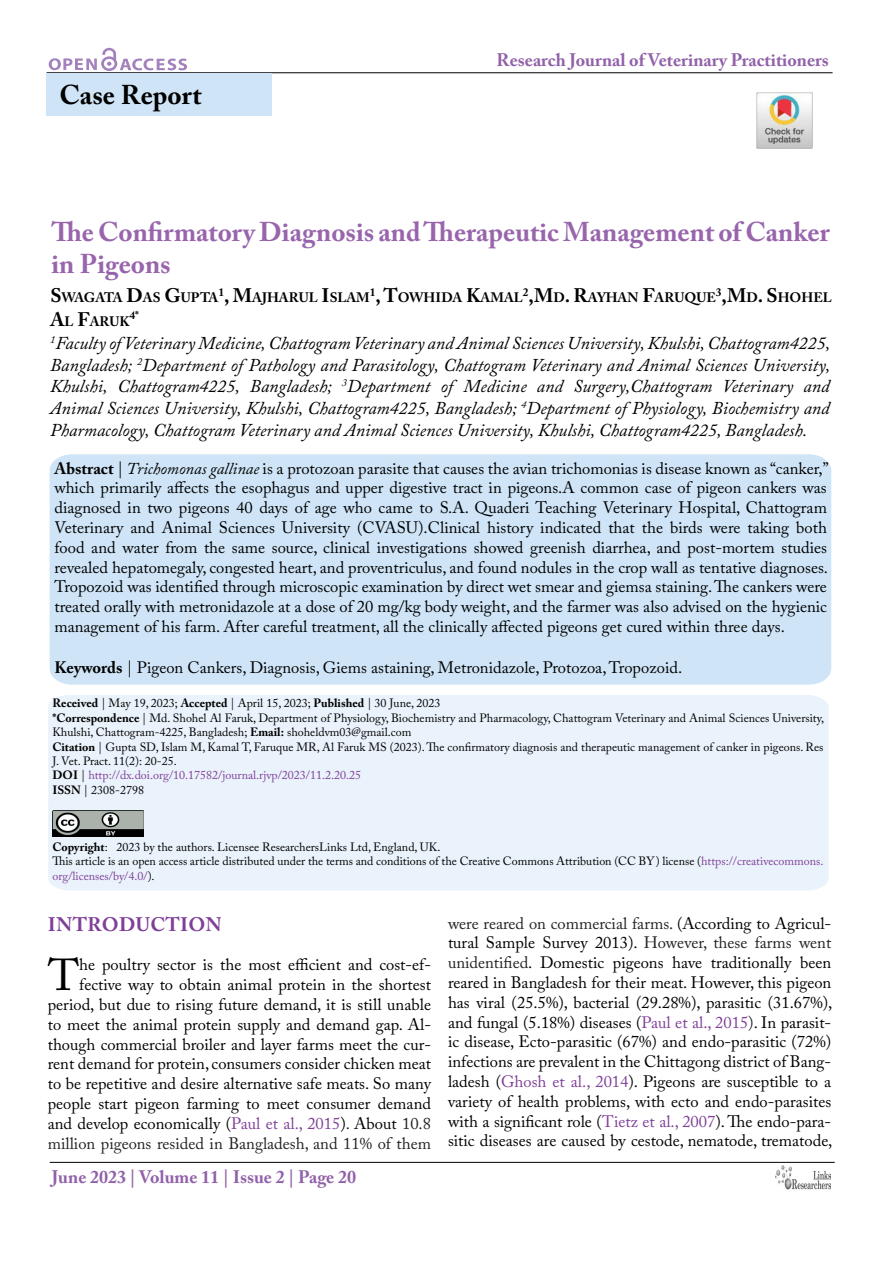
<style>
.page{position:relative;width:893px;height:1263px;background:#fff}
.page>*{position:absolute;margin:0;border:0;box-sizing:border-box;transform-origin:0 0}
.t1{font:44.4px "Adobe Caslon Pro";color:#000}
.t2{font:700 27px/32.4px "Adobe Caslon Pro";color:#7f3f98}
.t3{font:700 27px "Adobe Caslon Pro";letter-spacing:.005em;color:#000}
.t4{font:700 19.5px "Adobe Caslon Pro";letter-spacing:.025em;color:#7f3f98}
.t5{font:italic 18px/21.6px "Adobe Caslon Pro";color:#000;text-align:justify}
.t6{font:700 18px "Adobe Caslon Pro";color:#9161a9}
.t7{font:16.5px/19.8px "Adobe Caslon Pro";color:#000;text-align:justify}
.t8{font:700 13.65px/23.4px "Adobe Caslon Pro";color:#000}
.t9{font:12px/14.4px "Adobe Caslon Pro";color:#000}
.t10{font:700 11.4px "Adobe Caslon Pro";color:#000}
.s1{font-size:19.5px}
.s2{font-weight:700}
.s3{font-style:italic}
.s4{color:#7f3f98}
.s5{color:#222}
</style>
<div class="page">
<hr style="left:47px;top:72px;width:785px;height:1px;background:#000">
<hr style="left:50px;top:1162px;width:785px;height:1px;background:#000">
<svg style="left:49px;top:48px;width:138px;height:23px"></svg>
<img style="left:775px;top:1165px;width:56px;height:25px">
<div style="left:47px;top:74px;width:225px;height:42px;background:#cfe5f7"></div>
<div style="left:50px;top:454px;width:781px;height:231px;background:#cfe5f7"></div>
<div style="left:48px;top:695px;width:781px;height:195px;background:#eaf3fb"></div>
<img style="left:52px;top:810px;width:92px;height:26px">
<img style="left:757px;top:93px;width:55px;height:55px">
<h2 class="t3" style="left:60px;top:79px;width:144px">Case Report</h2>
<p class="t6" style="left:497px;top:50px;width:334px">Research Journal of Veterinary Practitioners</p>
<h2 class="t2" style="left:51px;top:215px;width:780px">The Confirmatory Diagnosis and Therapeutic Management of Canker in Pigeons</h2>
<p class="t8" style="left:50px;top:286px;width:783px"><span class="s1">S</span>WAGATA <span class="s1">D</span>AS <span class="s1">G</span>UPTA<sup>1</sup><span class="s1">, M</span>AJHARUL <span class="s1">I</span>SLAM<sup>1</sup><span class="s1">, T</span>OWHIDA <span class="s1">K</span>AMAL<sup>2</sup><span class="s1">,M</span>D<span class="s1">. R</span>AYHAN <span class="s1">F</span>ARUQUE<sup>3</sup><span class="s1">,M</span>D<span class="s1">. S</span>HOHEL<br><span class="s1">A</span>L <span class="s1">F</span>ARUK</p>
<p class="t10" style="left:130px;top:309px;width:11px">4*</p>
<p class="t5" style="left:50px;top:332px;width:782px"><sup>1</sup>Faculty of Veterinary Medicine, Chattogram Veterinary and Animal Sciences University, Khulshi, Chattogram4225, Bangladesh; <sup>2</sup>Department of Pathology and Parasitology, Chattogram Veterinary and Animal Sciences University, Khulshi, Chattogram4225, Bangladesh; <sup>3</sup>Department of Medicine and Surgery,Chattogram Veterinary and Animal Sciences University, Khulshi, Chattogram4225, Bangladesh; <sup>4</sup>Department of Physiology, Biochemistry and Pharmacology, Chattogram Veterinary and Animal Sciences University, Khulshi, Chattogram4225, Bangladesh.</p>
<p class="t7" style="left:54px;top:458px;width:776px"><span class="s2">Abstract</span> | <span class="s3">Trichomonas gallinae</span> is a protozoan parasite that causes the avian trichomonias is disease known as “canker,” which primarily affects the esophagus and upper digestive tract in pigeons.A common case of pigeon cankers was diagnosed in two pigeons 40 days of age who came to S.A. Quaderi Teaching Veterinary Hospital, Chattogram Veterinary and Animal Sciences University (CVASU).Clinical history indicated that the birds were taking both food and water from the same source, clinical investigations showed greenish diarrhea, and post-mortem studies revealed hepatomegaly, congested heart, and proventriculus, and found nodules in the crop wall as tentative diagnoses.<br>Tropozoid was identified through microscopic examination by direct wet smear and giemsa staining. The cankers were treated orally with metronidazole at a dose of 20 mg/kg body weight, and the farmer was also advised on the hygienic management of his farm. After careful treatment, all the clinically affected pigeons get cured within three days.</p>
<p class="t7" style="left:54px;top:658px;width:629px"><span class="s2">Keywords</span> | Pigeon Cankers, Diagnosis, Giems astaining, Metronidazole, Protozoa, Tropozoid.</p>
<p class="t9" style="left:52px;top:696px;width:773px"><span class="s2">Received</span> | May 19, 2023; <span class="s2">Accepted</span> | April 15, 2023; <span class="s2">Published</span> | 30 June, 2023<br><span class="s2">*Correspondence</span> | Md. Shohel Al Faruk, Department of Physiology, Biochemistry and Pharmacology, Chattogram Veterinary and Animal Sciences University, Khulshi, Chattogram-4225, Bangladesh; <span class="s2">Email:</span> shoheldvm03@gmail.com<br><span class="s2">Citation</span> | Gupta SD, Islam M, Kamal T, Faruque MR, Al Faruk MS (2023). The confirmatory diagnosis and therapeutic management of canker in pigeons. Res J. Vet. Pract. 11(2): 20-25.<br><span class="s2">DOI</span> | <span class="s4">http://dx.doi.org/10.17582/journal.rjvp/2023/11.2.20.25<br></span><span class="s2">ISSN</span> | 2308-2798</p>
<p class="t9" style="left:52px;top:840px;width:772px"><span class="s2">Copyright</span>: 2023 by the authors. Licensee ResearchersLinks Ltd, England, UK.<br>This article is an open access article distributed under the terms and conditions of the Creative Commons Attribution (CC BY) license (<span class="s4">https://creativecommons. org/licenses/by/4.0/</span>).</p>
<p class="t4" style="left:48px;top:912px;width:175px">Introduction</p>
<h1 class="t1" style="left:48px;top:949px;width:33px">T</h1>
<p class="t7" style="left:48px;top:955px;width:385px;text-align:right">he poultry sector is the most efficient and cost-ef&shy;fective way to obtain animal protein in the shortest period, but due to rising future demand, it is still unable to meet the animal protein supply and demand gap. Al&shy;though commercial broiler and layer farms meet the cur&shy;rent demand for protein, consumers consider chicken meat to be repetitive and desire alternative safe meats. So many people start pigeon farming to meet consumer demand and develop economically (<span class="s4">Paul et al., 2015</span>)<span class="s5">.</span> About <span class="s5">10.8 million pigeons resided in Bangladesh, and 11% of them</span></p>
<p class="t6" style="left:52px;top:1166px;width:306px">June 2023 | Volume 11 | Issue 2 | Page 20</p>
<p class="t7" style="left:448px;top:913px;width:386px"><span class="s5">were reared on commercial farms.</span> (According to Agricul&shy;tural Sample Survey 2013). <span class="s5">However, these farms went unidentified</span>. Domestic pigeons have traditionally been reared in Bangladesh for their meat. However, this pigeon has viral (25.5%), bacterial (29.28%), parasitic (31.67%), and fungal (5.18%) diseases (<span class="s4">Paul et al., 2015</span><span class="s5">)</span>. In parasit&shy;ic disease, Ecto-parasitic (67%) and endo-parasitic (72%) infections are prevalent in the Chittagong district of Bang&shy;ladesh (<span class="s4">Ghosh et al., 2014</span>). Pigeons are susceptible to a variety of health problems, with ecto and endo-parasites with a significant role (<span class="s4">Tietz et al., 2007</span>). The endo-para&shy;sitic diseases are caused by cestode, nematode, trematode,</p>
</div>
